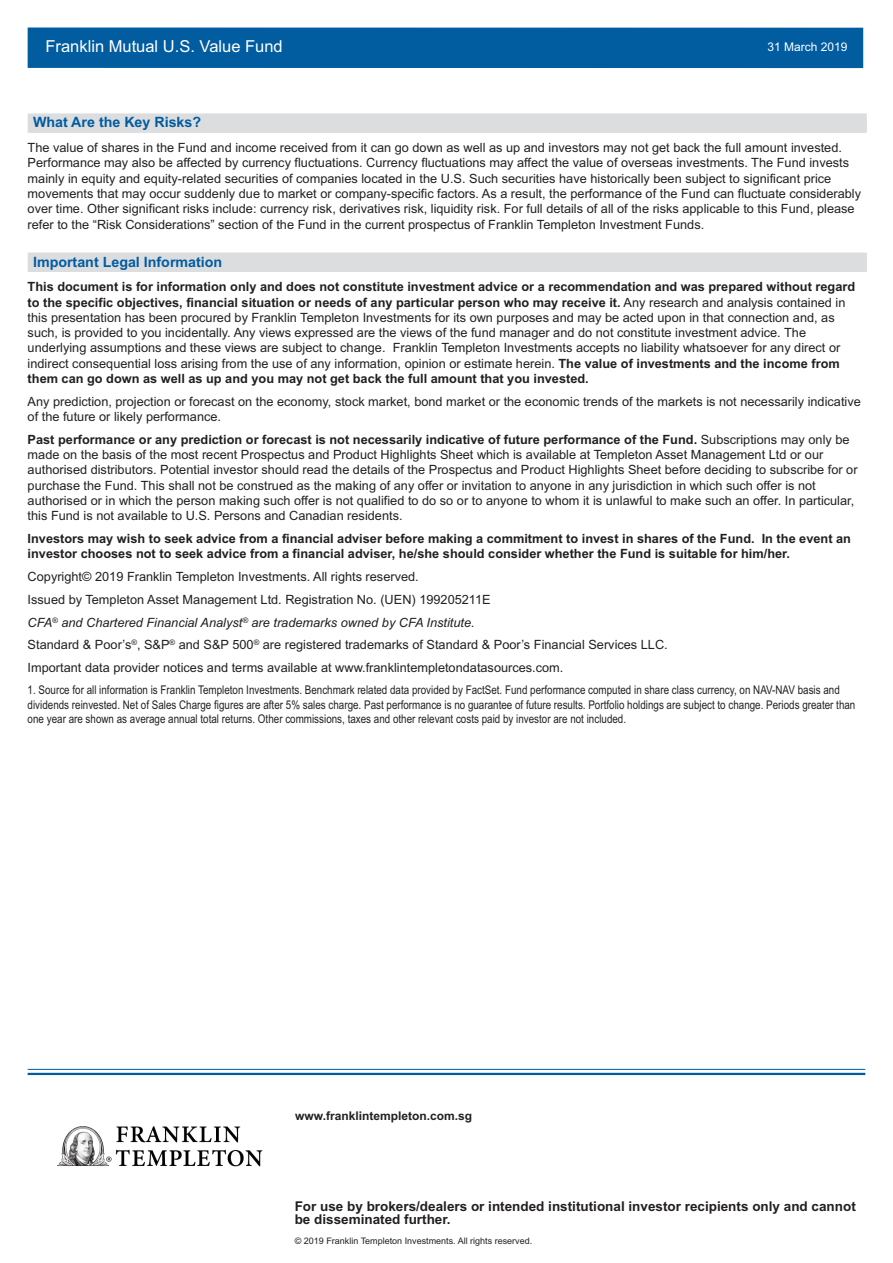
<style>
.page{position:relative;width:893px;height:1263px;background:#fff}
.page>*{position:absolute;margin:0;border:0;box-sizing:border-box;transform-origin:0 0}
.t1{font:16.5px "Arial";color:#fff}
.t2{font:700 14.25px "Arial";color:#015ca0}
.t3{font:700 13.5px/13.5px "Arial";color:#231f20}
.t4{font:12.75px/15.3px "Arial";color:#231f20}
.t5{font:700 12.75px/15.3px "Arial";color:#231f20}
.t6{font:12px/14.4px "Arial Narrow";color:#231f20}
.t7{font:700 12px "Arial";color:#231f20}
.t8{font:12px "Arial";color:#fff}
.t9{font:9px "Arial";color:#231f20}
.s1{font-weight:700}
.s2{font-style:italic}
</style>
<div class="page">
<div style="left:28px;top:28px;width:835px;height:40px;background:#015ca0"></div>
<div style="left:28px;top:113px;width:839px;height:20px;background:#dcdddf"></div>
<div style="left:28px;top:253px;width:839px;height:19px;background:#dcdddf"></div>
<hr style="left:28px;top:1069px;width:837px;height:1px;background:#015ca0">
<hr style="left:28px;top:1073px;width:837px;height:2px;background:#015ca0">
<img style="left:57px;top:1126px;width:206px;height:41px">
<p class="t1" style="left:45px;top:37px;width:239px">Franklin Mutual U.S. Value Fund</p>
<p class="t8" style="left:767px;top:40px;width:82px">31 March 2019</p>
<p class="t2" style="left:33px;top:114px;width:170px">What Are the Key Risks?</p>
<p class="t4" style="left:28px;top:140px;width:835px">The value of shares in the Fund and income received from it can go down as well as up and investors may not get back the full amount invested.<br>Performance may also be affected by currency fluctuations. Currency fluctuations may affect the value of overseas investments. The Fund invests mainly in equity and equity-related securities of companies located in the U.S. Such securities have historically been subject to significant price movements that may occur suddenly due to market or company-specific factors. As a result, the performance of the Fund can fluctuate considerably over time. Other significant risks include: currency risk, derivatives risk, liquidity risk. For full details of all of the risks applicable to this Fund, please refer to the “Risk Considerations” section of the Fund in the current prospectus of Franklin Templeton Investment Funds.</p>
<p class="t2" style="left:33px;top:253px;width:191px">Important Legal Information</p>
<p class="t4" style="left:28px;top:279px;width:829px"><span class="s1">This document is for information only and does not constitute investment advice or a recommendation and was prepared without regard to the specific objectives, financial situation or needs of any particular person who may receive it.</span> Any research and analysis contained in this presentation has been procured by Franklin Templeton Investments for its own purposes and may be acted upon in that connection and, as such, is provided to you incidentally. Any views expressed are the views of the fund manager and do not constitute investment advice. The underlying assumptions and these views are subject to change. Franklin Templeton Investments accepts no liability whatsoever for any direct or indirect consequential loss arising from the use of any information, opinion or estimate herein. <span class="s1">The value of investments and the income from them can go down as well as up and you may not get back the full amount that you invested.</span></p>
<p class="t4" style="left:28px;top:394px;width:835px">Any prediction, projection or forecast on the economy, stock market, bond market or the economic trends of the markets is not necessarily indicative of the future or likely performance.</p>
<p class="t4" style="left:28px;top:432px;width:831px"><span class="s1">Past performance or any prediction or forecast is not necessarily indicative of future performance of the Fund.</span> Subscriptions may only be made on the basis of the most recent Prospectus and Product Highlights Sheet which is available at Templeton Asset Management Ltd or our authorised distributors. Potential investor should read the details of the Prospectus and Product Highlights Sheet before deciding to subscribe for or purchase the Fund. This shall not be construed as the making of any offer or invitation to anyone in any jurisdiction in which such offer is not authorised or in which the person making such offer is not qualified to do so or to anyone to whom it is unlawful to make such an offer. In particular, this Fund is not available to U.S. Persons and Canadian residents.</p>
<p class="t5" style="left:28px;top:531px;width:825px">Investors may wish to seek advice from a financial adviser before making a commitment to invest in shares of the Fund. In the event an investor chooses not to seek advice from a financial adviser, he/she should consider whether the Fund is suitable for him/her.</p>
<p class="t4" style="left:28px;top:565px;width:642px;line-height:22.8px">Copyright© 2019 Franklin Templeton Investments. All rights reserved.<br>Issued by Templeton Asset Management Ltd. Registration No. (UEN) 199205211E<br><span class="s2">CFA</span><sup>®</sup> <span class="s2">and Chartered Financial Analyst</span><sup>®</sup> <span class="s2">are trademarks owned by CFA Institute.<br></span>Standard &amp; Poor’s<sup>®</sup>, S&amp;P<sup>®</sup> and S&amp;P 500<sup>®</sup> are registered trademarks of Standard &amp; Poor’s Financial Services LLC.<br>Important data provider notices and terms available at www.franklintempletondatasources.com.</p>
<p class="t6" style="left:28px;top:683px;width:829px">1. Source for all information is Franklin Templeton Investments. Benchmark related data provided by FactSet. Fund performance computed in share class currency, on NAV-NAV basis and dividends reinvested. Net of Sales Charge figures are after 5% sales charge. Past performance is no guarantee of future results. Portfolio holdings are subject to change. Periods greater than one year are shown as average annual total returns. Other commissions, taxes and other relevant costs paid by investor are not included.</p>
<p class="t7" style="left:295px;top:1109px;width:178px">www.franklintempleton.com.sg</p>
<p class="t3" style="left:295px;top:1199px;width:563px">For use by brokers/dealers or intended institutional investor recipients only and cannot be disseminated further.</p>
<p class="t9" style="left:295px;top:1235px;width:239px">© 2019 Franklin Templeton Investments. All rights reserved.</p>
</div>
